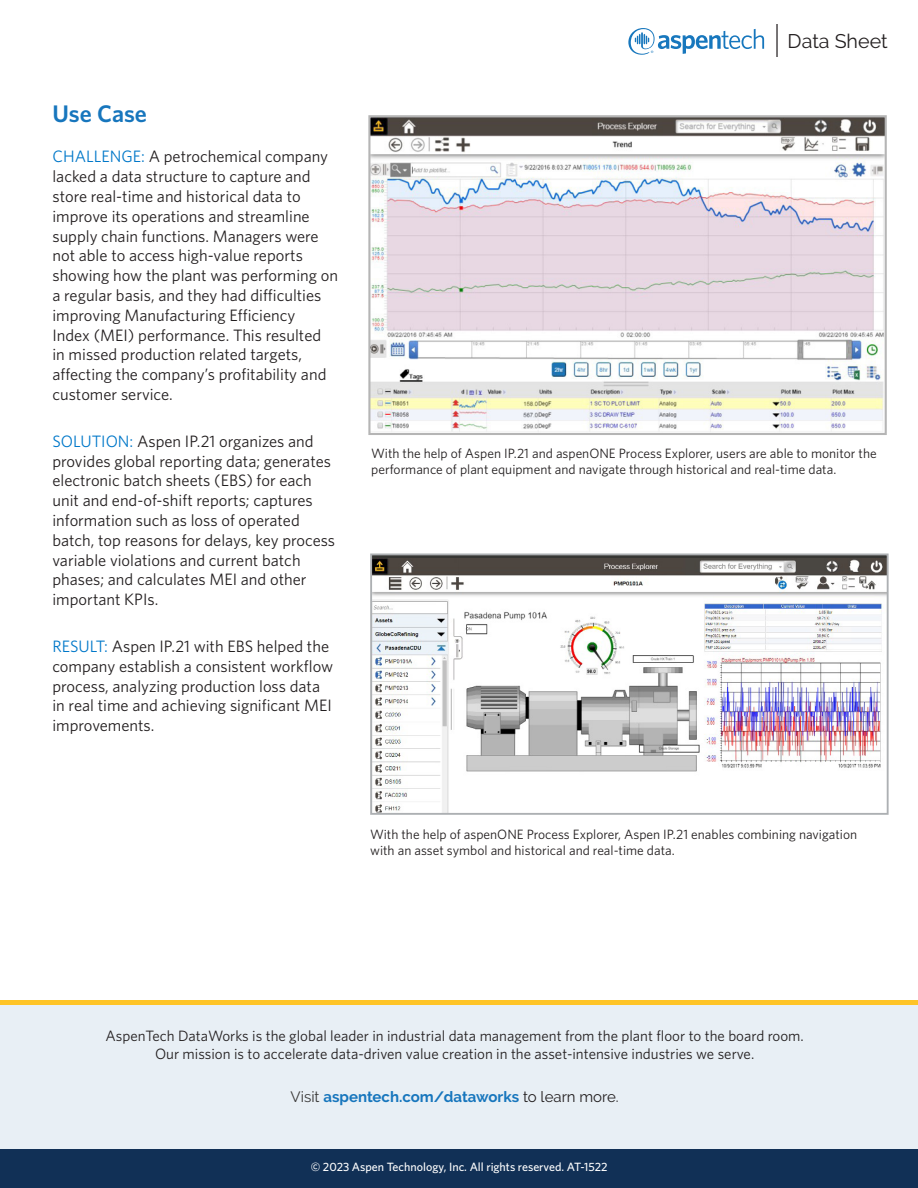
<style>
.page{position:relative;width:918px;height:1188px;background:#fff}
.page>*{position:absolute;margin:0;border:0;box-sizing:border-box;transform-origin:0 0}
.body{font:600 24px "Whitney";color:#1776bd}
.body-2{font:19.65px "Raleway";color:#231f20}
.body-3{font:16.5px/19.8px "Whitney";color:#231f20}
.t1{font:15px/18px "Whitney";color:#231f20;text-align:center}
.t2{font:700 15px "Raleway";color:#1776bd}
.t3{font:13.5px "Whitney";color:#231f20}
.copyright{font:500 12px "Whitney";color:#fff}
.s1{color:#0078c9}
.s2{font-weight:400;color:#363534}
.s3{font-weight:400;color:#231f20}
</style>
<div class="page">
<div style="left:0;top:1001px;width:918px;height:150px;background:#e8eff5"></div>
<svg style="left:628px;top:28px;width:136px;height:27px"></svg>
<hr style="left:776px;top:24px;width:2px;height:33px;background:#231f20">
<div style="left:0;top:1149px;width:918px;height:39px;background:#113056"></div>
<hr style="left:0;top:1000px;width:918px;height:4px;background:#fec427">
<img style="left:371px;top:118px;width:513px;height:314px">
<div style="left:368px;top:115px;width:519px;height:320px;border:2px solid #b5b5b5"></div>
<img style="left:373px;top:558px;width:513px;height:254px">
<div style="left:370px;top:553px;width:519px;height:262px;border:2px solid #adb0b3"></div>
<p class="body" style="left:52px;top:100px;width:96px">Use Case</p>
<p class="body-3" style="left:52px;top:146px;width:287px"><span class="s1">CHALLENGE:</span> A petrochemical company lacked a data structure to capture and store real-time and historical data to improve its operations and streamline supply chain functions. Managers were not able to access high-value reports showing how the plant was performing on a regular basis, and they had difficulties improving Manufacturing Efficiency<br>Index (MEI) performance. This resulted<br>in missed production related targets, affecting the company’s profitability and customer service.</p>
<p class="body-3" style="left:52px;top:431px;width:284px"><span class="s1">SOLUTION:</span> Aspen IP.21 organizes and provides global reporting data; generates electronic batch sheets (EBS) for each unit and end-of-shift reports; captures information such as loss of operated batch, top reasons for delays, key process variable violations and current batch phases; and calculates MEI and other important KPIs.</p>
<p class="body-3" style="left:52px;top:636px;width:282px"><span class="s1">RESULT:</span> Aspen IP.21 with EBS helped the company establish a consistent workflow process, analyzing production loss data in real time and achieving significant MEI improvements.</p>
<p class="body-2" style="left:788px;top:30px;width:102px">Data Sheet</p>
<p class="t3" style="left:371px;top:445px;width:507px">With the help of Aspen IP.21 and aspenONE Process Explorer, users are able to monitor the</p>
<p class="t3" style="left:371px;top:462px;width:467px">performance of plant equipment and navigate through historical and real-time data.</p>
<p class="t3" style="left:370px;top:826px;width:488px">With the help of aspenONE Process Explorer, Aspen IP.21 enables combining navigation</p>
<p class="t3" style="left:370px;top:843px;width:306px">with an asset symbol and historical and real-time data.</p>
<p class="t1" style="left:105px;top:1027px;width:700px">AspenTech DataWorks is the global leader in industrial data management from the plant floor to the board room.<br>Our mission is to accelerate data-driven value creation in the asset-intensive industries we serve.</p>
<p class="t2" style="left:291px;top:1088px;width:330px"><span class="s2">Visit</span> aspentech.com/dataworks <span class="s3">to learn more.</span></p>
<p class="copyright" style="left:311px;top:1160px;width:298px">© 2023 Aspen Technology, Inc. All rights reserved. AT-1522</p>
</div>
